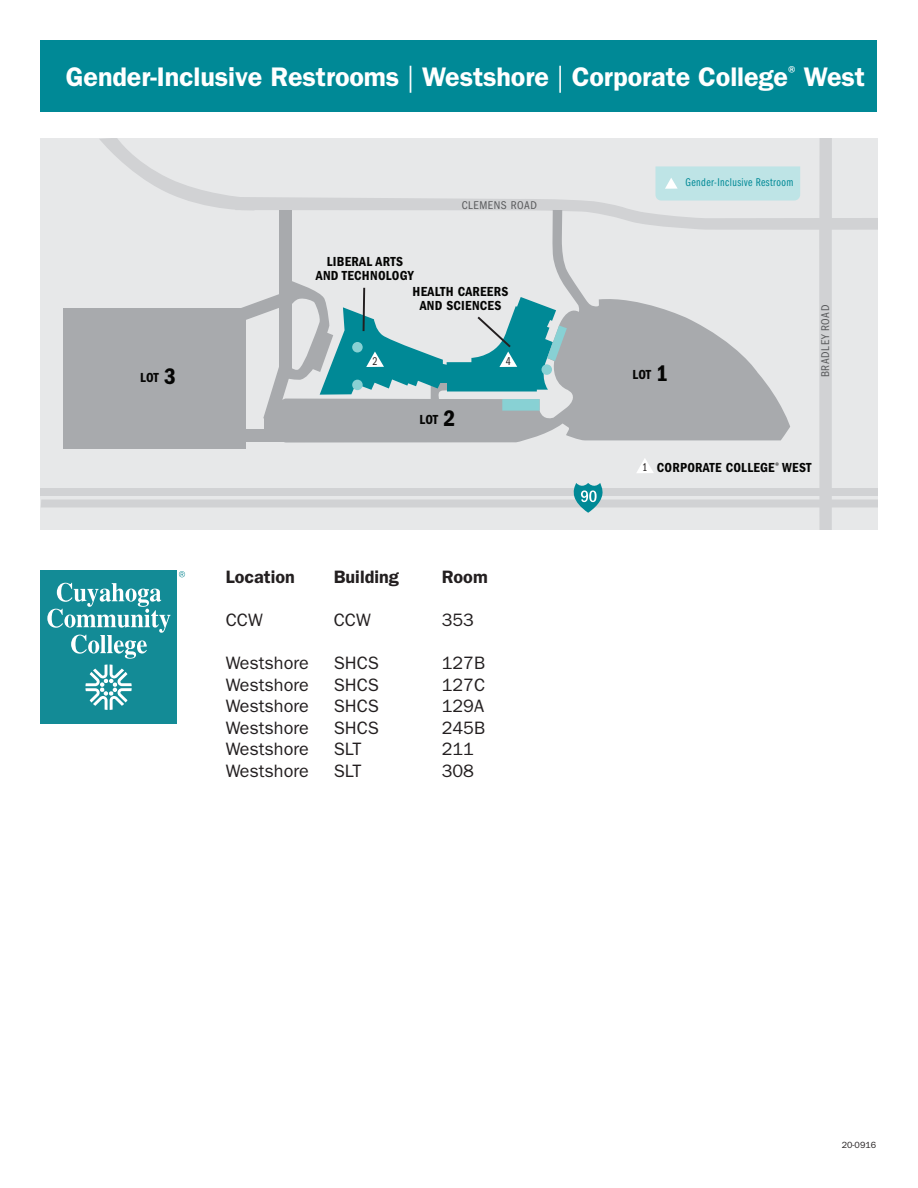
<style>
.page{position:relative;width:918px;height:1188px;background:#fff}
.page>*{position:absolute;margin:0;border:0;box-sizing:border-box;transform-origin:0 0}
.t1{font:600 27px "ITC Franklin Gothic Std";letter-spacing:-.005em;color:#fff}
.t2{font:18px "ITC Franklin Gothic Std";color:#231f20}
.t3{font:600 18px "ITC Franklin Gothic Std";color:#231f20}
.t4{font:13.65px/13.6px "ITC Franklin Gothic Std Dm Cd";letter-spacing:.02em;color:#050504;text-align:center}
.t5{font:11.7px "ITC Franklin Gothic Std Bk Cp";letter-spacing:.035em;color:#008996}
.t6{font:condensed 11.7px "ITC Franklin Gothic Std";letter-spacing:.045em;color:#58595b}
.t7{font:11.7px "ITC Franklin Gothic Std Bk Cp";color:#231f20}
.t8{font:9px "ITC Franklin Gothic Std";color:#231f20}
.s1{font-weight:400}
.s2{font-size:23.25px}
</style>
<div class="page">
<div style="left:40px;top:40px;width:838px;height:72px;background:#008996"></div>
<div style="left:40px;top:138px;width:838px;height:391px;background:#e7e8e9"></div>
<svg style="left:255px;top:138px;width:623px;height:391px"></svg>
<svg style="left:41px;top:483px;width:837px;height:30px"></svg>
<svg style="left:100px;top:138px;width:155px;height:73px"></svg>
<svg style="left:268px;top:210px;width:522px;height:233px"></svg>
<div style="left:63px;top:309px;width:183px;height:140px;background:#a8aaad"></div>
<div style="left:279px;top:210px;width:13px;height:159px;background:#a8aaad"></div>
<div style="left:264px;top:417px;width:13px;height:25px;background:#a8aaad"></div>
<div style="left:233px;top:429px;width:56px;height:13px;background:#a8aaad"></div>
<svg style="left:233px;top:280px;width:334px;height:142px"></svg>
<svg style="left:636px;top:458px;width:18px;height:15px"></svg>
<svg style="left:656px;top:166px;width:144px;height:35px;background:#c0e4e6"></svg>
<div style="left:40px;top:570px;width:137px;height:154px;background:#138b96"></div>
<svg style="left:47px;top:583px;width:124px;height:76px"></svg>
<svg style="left:85px;top:665px;width:47px;height:45px"></svg>
<svg style="left:179px;top:571px;width:6px;height:6px"></svg>
<p class="t1" style="left:66px;top:60px;width:801px">Gender-Inclusive Restrooms <span class="s1">|</span> Westshore <span class="s1">|</span> Corporate College<sup>®</sup> West</p>
<p class="t6" style="left:462px;top:198px;width:77px">CLEMENS ROAD</p>
<p class="t5" style="left:686px;top:176px;width:109px">Gender-Inclusive Restroom</p>
<p class="t4" style="left:316px;top:255px;width:100px">LIBERAL ARTS<br>AND TECHNOLOGY</p>
<p class="t4" style="left:413px;top:285px;width:97px">HEALTH CAREERS<br>AND SCIENCES</p>
<p class="t7" style="left:373px;top:354px;width:6px">2</p>
<p class="t7" style="left:506px;top:354px;width:6px">4</p>
<p class="t4" style="left:140px;top:371px;width:37px">LOT <span class="s2">3</span></p>
<p class="t4" style="left:632px;top:368px;width:37px">LOT <span class="s2">1</span></p>
<p class="t4" style="left:419px;top:413px;width:37px">LOT <span class="s2">2</span></p>
<p class="t6" style="left:819px;top:377px;width:74px;rotate:-90deg">BRADLEY ROAD</p>
<p class="t7" style="left:643px;top:461px;width:6px">1</p>
<p class="t4" style="left:657px;top:461px;width:156px">CORPORATE COLLEGE<sup>®</sup> WEST</p>
<p class="t3" style="left:226px;top:566px;width:71px">Location</p>
<p class="t3" style="left:334px;top:566px;width:67px">Building</p>
<p class="t3" style="left:442px;top:566px;width:48px">Room</p>
<p class="t2" style="left:226px;top:609px;width:39px">CCW</p>
<p class="t2" style="left:334px;top:609px;width:39px">CCW</p>
<p class="t2" style="left:442px;top:609px;width:34px">353</p>
<p class="t2" style="left:226px;top:653px;width:85px">Westshore</p>
<p class="t2" style="left:334px;top:653px;width:47px">SHCS</p>
<p class="t2" style="left:442px;top:653px;width:45px">127B</p>
<p class="t2" style="left:226px;top:674px;width:85px">Westshore</p>
<p class="t2" style="left:334px;top:674px;width:47px">SHCS</p>
<p class="t2" style="left:442px;top:674px;width:45px">127C</p>
<p class="t2" style="left:226px;top:696px;width:85px">Westshore</p>
<p class="t2" style="left:334px;top:696px;width:47px">SHCS</p>
<p class="t2" style="left:442px;top:696px;width:44px">129A</p>
<p class="t2" style="left:226px;top:717px;width:85px">Westshore</p>
<p class="t2" style="left:334px;top:717px;width:47px">SHCS</p>
<p class="t2" style="left:442px;top:717px;width:45px">245B</p>
<p class="t2" style="left:226px;top:739px;width:85px">Westshore</p>
<p class="t2" style="left:334px;top:739px;width:29px">SLT</p>
<p class="t2" style="left:442px;top:739px;width:34px">211</p>
<p class="t2" style="left:226px;top:761px;width:85px">Westshore</p>
<p class="t2" style="left:334px;top:761px;width:29px">SLT</p>
<p class="t2" style="left:442px;top:761px;width:34px">308</p>
<p class="t8" style="left:842px;top:1139px;width:36px">20-0916</p>
</div>
